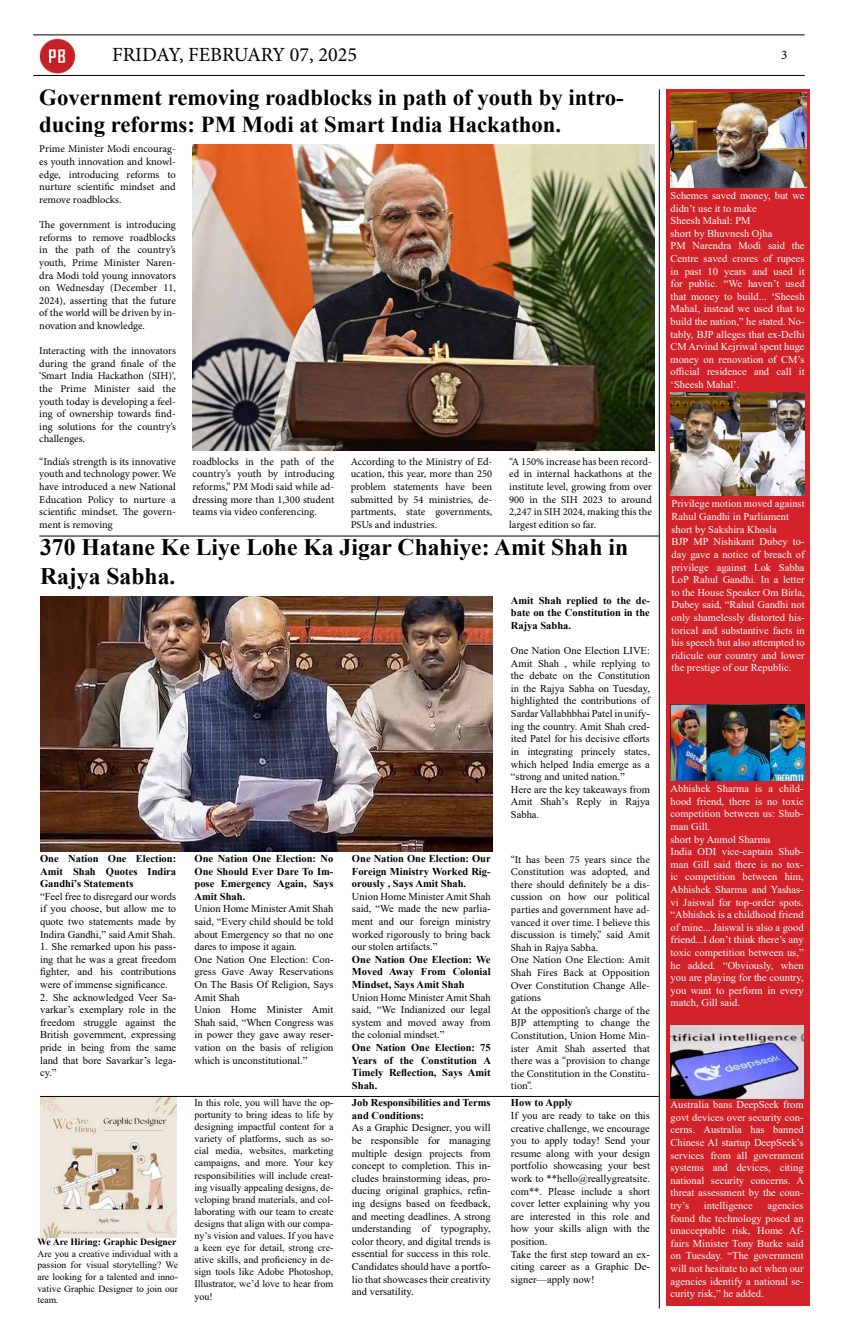
<style>
.page{position:relative;width:844px;height:1340px;background:#fff}
.page>*{position:absolute;margin:0;border:0;box-sizing:border-box;transform-origin:0 0}
.t1{font:700 23.62px/28.3px "Times New Roman";color:#000101}
.t2{font:700 22.75px/27.3px "Times New Roman";color:#000101}
.t3{font:20.12px "Minion Pro";color:#000}
.t4{font:13.12px "Minion Pro";color:#000}
.t5{font:10.5px/12.6px "Times New Roman";color:#000;text-align:justify}
.t6{font:10.5px/12.6px "Minion Pro";letter-spacing:-.005em;color:#000;text-align:justify}
.t7{font:10.5px/12.6px "Times New Roman";color:#fff}
.t8{font:700 10.5px/12.6px "Times New Roman";color:#000;text-align:justify}
.t9{font:10.06px/12.1px "Times New Roman";color:#000;text-align:justify}
.t10{font:9.62px/11.5px "Times New Roman";color:#000;text-align:justify}
.t11{font:700 9.62px "Times New Roman";color:#000}
</style>
<div class="page">
<hr style="left:33px;top:34px;width:771px;height:1px;background:#000">
<hr style="left:33px;top:75px;width:771px;height:1px;background:#000">
<hr style="left:39px;top:535px;width:619px;height:1px;background:#000">
<hr style="left:40px;top:1095px;width:618px;height:1px;background:#000">
<img style="left:39px;top:38px;width:37px;height:36px">
<div style="left:666px;top:89px;width:143px;height:1216px;background:#d2232a"></div>
<img style="left:192px;top:145px;width:462px;height:306px">
<img style="left:40px;top:596px;width:452px;height:255px">
<img style="left:40px;top:1097px;width:136px;height:139px">
<img style="left:670px;top:93px;width:136px;height:95px">
<img style="left:670px;top:393px;width:134px;height:103px">
<img style="left:670px;top:705px;width:134px;height:75px">
<img style="left:670px;top:1025px;width:133px;height:73px">
<hr style="left:658px;top:89px;width:1px;height:1219px;background:#000">
<h3 class="t3" style="left:112px;top:41px;width:246px">FRIDAY, FEBRUARY 07, 2025</h3>
<p class="t4" style="left:781px;top:46px;width:8px">3</p>
<h2 class="t2" style="left:39px;top:83px;width:585px">Government removing roadblocks in path of youth by intro&shy;ducing reforms: PM Modi at Smart India Hackathon.</h2>
<p class="t6" style="left:39px;top:143px;width:138px">Prime Minister Modi encourag&shy;es youth innovation and knowl&shy;edge, introducing reforms to nurture scientific mindset and remove roadblocks.</p>
<p class="t6" style="left:39px;top:218px;width:138px">The government is introducing reforms to remove roadblocks in the path of the country’s youth, Prime Minister Naren&shy;dra Modi told young innovators on Wednesday (December 11, 2024), asserting that the future of the world will be driven by in&shy;novation and knowledge.</p>
<p class="t6" style="left:39px;top:344px;width:138px">Interacting with the innovators during the grand finale of the ‘Smart India Hackathon (SIH)‘, the Prime Minister said the youth today is developing a feel&shy;ing of ownership towards find&shy;ing solutions for the country’s challenges.</p>
<p class="t6" style="left:509px;top:455px;width:144px">“A 150% increase has been record&shy;ed in internal hackathons at the institute level, growing from over 900 in the SIH 2023 to around 2,247 in SIH 2024, making this the largest edition so far.</p>
<p class="t7" style="left:670px;top:189px;width:136px">Schemes saved money, but we didn’t use it to make<br>Sheesh Mahal: PM<br>short by Bhuvnesh Ojha<br>PM Narendra Modi said the<br>Centre saved crores of rupees in past 10 years and used it for public. “We haven’t used that money to build... ‘Sheesh<br>Mahal, instead we used that to build the nation,” he stated. No&shy;tably, BJP alleges that ex-Delhi<br>CM Arvind Kejriwal spent huge money on renovation of CM’s official residence and call it ‘Sheesh Mahal’.</p>
<p class="t6" style="left:39px;top:455px;width:138px">“India’s strength is its innovative youth and technology power. We have introduced a new National Education Policy to nurture a scientific mindset. The govern&shy;ment is removing</p>
<p class="t6" style="left:350px;top:455px;width:143px">According to the Ministry of Ed&shy;ucation, this year, more than 250 problem statements have been submitted by 54 ministries, de&shy;partments, state governments, PSUs and industries.</p>
<p class="t6" style="left:192px;top:455px;width:143px">roadblocks in the path of the country’s youth by introducing reforms,” PM Modi said while ad&shy;dressing more than 1,300 student teams via video conferencing.</p>
<h1 class="t1" style="left:40px;top:532px;width:589px">370 Hatane Ke Liye Lohe Ka Jigar Chahiye: Amit Shah in<br>Rajya Sabha.</h1>
<p class="t8" style="left:511px;top:593px;width:140px">Amit Shah replied to the de&shy;bate on the Constitution in the Rajya Sabha.</p>
<p class="t5" style="left:511px;top:644px;width:140px;text-align:left">One Nation One Election LIVE:<br>Amit Shah , while replying to the debate on the Constitution in the Rajya Sabha on Tuesday, highlighted the contributions of<br>Sardar Vallabhbhai Patel in unify&shy;ing the country. Amit Shah cred&shy;ited Patel for his decisive efforts in integrating princely states, which helped India emerge as a “strong and united nation.”<br>Here are the key takeaways from<br>Amit Shah’s Reply in Rajya<br>Sabha.</p>
<p class="t8" style="left:40px;top:851px;width:138px">One Nation One Election:<br>Amit Shah Quotes Indira Gandhi’s Statements</p>
<p class="t5" style="left:40px;top:889px;width:138px">“Feel free to disregard our words if you choose, but allow me to quote two statements made by Indira Gandhi,” said Amit Shah.</p>
<p class="t5" style="left:40px;top:940px;width:138px">1. She remarked upon his pass&shy;ing that he was a great freedom fighter, and his contributions were of immense significance.</p>
<p class="t5" style="left:40px;top:990px;width:138px">2. She acknowledged Veer Sa&shy;varkar’s exemplary role in the freedom struggle against the British government, expressing pride in being from the same land that bore Savarkar’s lega&shy;cy.”</p>
<p class="t7" style="left:671px;top:497px;width:135px">Privilege motion moved against<br>Rahul Gandhi in Parliament short by Sakshira Khosla<br>BJP MP Nishikant Dubey to&shy;day gave a notice of breach of privilege against Lok Sabha<br>LoP Rahul Gandhi. In a letter to the House Speaker Om Birla,<br>Dubey said, “Rahul Gandhi not only shamelessly distorted his&shy;torical and substantive facts in his speech but also attempted to ridicule our country and lower the prestige of our Republic.</p>
<p class="t7" style="left:670px;top:782px;width:135px">Abhishek Sharma is a child&shy;hood friend, there is no toxic competition between us: Shub&shy;man Gill.<br>short by Anmol Sharma<br>India ODI vice-captain Shub&shy;man Gill said there is no tox&shy;ic competition between him,<br>Abhishek Sharma and Yashas&shy;vi Jaiswal for top-order spots. “Abhishek is a childhood friend of mine... Jaiswal is also a good friend...I don’t think there’s any toxic competition between us,” he added. “Obviously, when you are playing for the country, you want to perform in every match, Gill said.</p>
<p class="t8" style="left:194px;top:851px;width:140px">One Nation One Election: No One Should Ever Dare To Im&shy;pose Emergency Again, Says Amit Shah.</p>
<p class="t5" style="left:194px;top:902px;width:140px;text-align:left">Union Home Minister Amit Shah said, “Every child should be told about Emergency so that no one dares to impose it again.<br>One Nation One Election: Con&shy;gress Gave Away Reservations<br>On The Basis Of Religion, Says<br>Amit Shah<br>Union Home Minister Amit<br>Shah said, “When Congress was in power they gave away reser&shy;vation on the basis of religion which is unconstitutional.”</p>
<p class="t8" style="left:352px;top:851px;width:140px">One Nation One Election: Our Foreign Ministry Worked Rig&shy;orously , Says Amit Shah.</p>
<p class="t5" style="left:352px;top:889px;width:140px">Union Home Minister Amit Shah said, “We made the new parlia&shy;ment and our foreign ministry worked rigorously to bring back our stolen artifacts.”</p>
<p class="t8" style="left:352px;top:952px;width:140px">One Nation One Election: We Moved Away From Colonial Mindset, Says Amit Shah</p>
<p class="t5" style="left:352px;top:990px;width:140px">Union Home Minister Amit Shah said, “We Indianized our legal system and moved away from the colonial mindset.”</p>
<p class="t8" style="left:352px;top:1040px;width:141px">One Nation One Election: 75<br>Years of the Constitution A Timely Reflection, Says Amit Shah.</p>
<p class="t6" style="left:511px;top:853px;width:140px;text-align:left">“It has been 75 years since the<br>Constitution was adopted, and there should definitely be a dis&shy;cussion on how our political parties and government have ad&shy;vanced it over time. I believe this discussion is timely,” said Amit<br>Shah in Rajya Sabha.<br>One Nation One Election: Amit<br>Shah Fires Back at Opposition<br>Over Constitution Change Alle&shy;gations<br>At the opposition’s charge of the<br>BJP attempting to change the<br>Constitution, Union Home Min&shy;ister Amit Shah asserted that there was a “provision to change the Constitution in the Constitu&shy;tion”.</p>
<p class="t11" style="left:37px;top:1235px;width:140px">We Are Hiring: Graphic Designer</p>
<p class="t10" style="left:37px;top:1247px;width:142px">Are you a creative individual with a passion for visual storytelling? We are looking for a talented and inno&shy;vative Graphic Designer to join our team.</p>
<p class="t9" style="left:194px;top:1096px;width:140px">In this role, you will have the op&shy;portunity to bring ideas to life by designing impactful content for a variety of platforms, such as so&shy;cial media, websites, marketing campaigns, and more. Your key responsibilities will include creat&shy;ing visually appealing designs, de&shy;veloping brand materials, and col&shy;laborating with our team to create designs that align with our compa&shy;ny’s vision and values. If you have a keen eye for detail, strong cre&shy;ative skills, and proficiency in de&shy;sign tools like Adobe Photoshop, Illustrator, we’d love to hear from you!</p>
<p class="t8" style="left:352px;top:1096px;width:140px">Job Responsibilities and Terms and Conditions:</p>
<p class="t5" style="left:352px;top:1121px;width:140px">As a Graphic Designer, you will be responsible for managing multiple design projects from concept to completion. This in&shy;cludes brainstorming ideas, pro&shy;ducing original graphics, refin&shy;ing designs based on feedback, and meeting deadlines. A strong understanding of typography, color theory, and digital trends is essential for success in this role.<br>Candidates should have a portfo&shy;lio that showcases their creativity and versatility.</p>
<p class="t8" style="left:511px;top:1096px;width:63px">How to Apply</p>
<p class="t5" style="left:511px;top:1108px;width:140px;text-align:left">If you are ready to take on this creative challenge, we encourage you to apply today! Send your resume along with your design portfolio showcasing your best work to **hello@reallygreatsite. com**. Please include a short cover letter explaining why you are interested in this role and how your skills align with the position.<br>Take the first step toward an ex&shy;citing career as a Graphic De&shy;signer—apply now!</p>
<p class="t7" style="left:670px;top:1097px;width:135px;text-align:justify">Australia bans DeepSeek from govt devices over security con&shy;cerns. Australia has banned Chinese Al startup DeepSeek’s services from all government systems and devices, citing national security concerns. A threat assessment by the coun&shy;try’s</p>
<p class="t7" style="left:670px;top:1198px;width:135px;text-align:justify;text-indent:97px">agencies found the technology posed an unacceptable risk, Home Af&shy;fairs Minister Tony Burke said on Tuesday. “The government will not hesitate to act when our agencies identify a national se&shy;curity risk,” he added.</p>
<p class="t7" style="left:703px;top:1198px;width:50px">intelligence</p>
</div>
